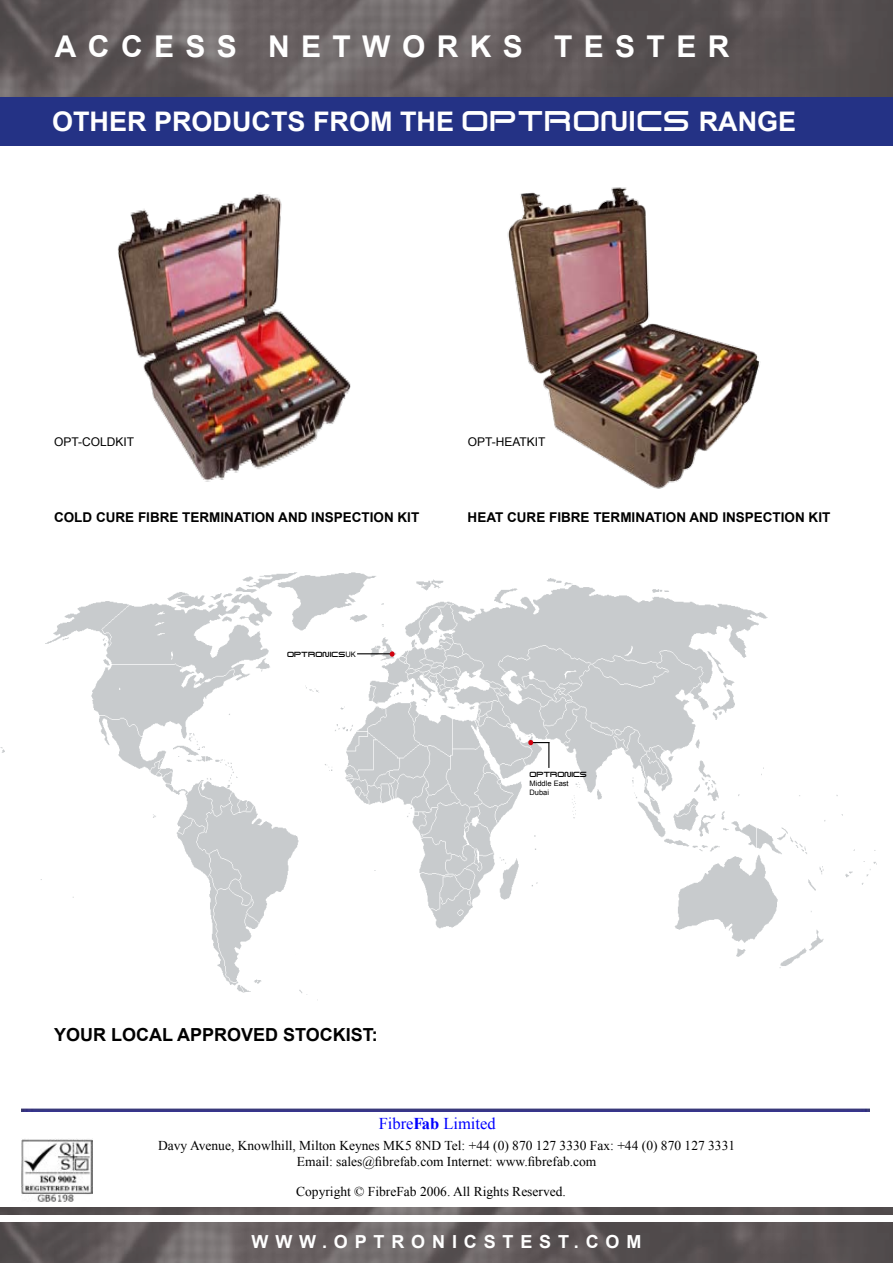
<style>
.page{position:relative;width:893px;height:1263px;background:#fff}
.page>*{position:absolute;margin:0;border:0;box-sizing:border-box;transform-origin:0 0}
.t1{font:700 30px "Arial";letter-spacing:.38em;color:#fff}
.t2{font:700 27px "Arial";color:#fff}
.t3{font:700 18px "Arial";color:#000}
.t4{font:700 18px "Arial";letter-spacing:.38em;color:#fff}
.t5{font:16.5px "Times New Roman";color:#00f}
.t6{font:13.5px/16.2px "Times New Roman";color:#000;text-align:center}
.t7{font:700 13.5px "Arial";color:#000}
.t8{font:12px "Arial";color:#000}
.t9{font:9px "Saved By Zero";letter-spacing:-.025em;color:#000}
.t10{font:7.5px/9px "Arial";color:#000}
.s1{font-family:"Saved By Zero";font-weight:400;font-size:34.5px}
.s2{font-family:"Arial";font-size:7.5px}
.s3{font-weight:700}
</style>
<div class="page">
<img style="left:0;top:1208px;width:893px;height:55px">
<img style="left:0;top:0;width:893px;height:97px">
<div style="left:0;top:97px;width:893px;height:49px;background:#243285"></div>
<div style="left:0;top:1215px;width:893px;height:7px;background:#fff"></div>
<img style="left:0;top:572px;width:877px;height:429px">
<hr style="left:357px;top:653px;width:34px;height:1px;background:#000">
<svg style="left:390px;top:651px;width:5px;height:6px"></svg>
<svg style="left:528px;top:740px;width:21px;height:28px"></svg>
<img style="left:117px;top:193px;width:234px;height:289px">
<img style="left:507px;top:187px;width:253px;height:302px">
<img style="left:22px;top:1108px;width:848px;height:3px">
<img style="left:21px;top:1139px;width:71px;height:63px">
<h1 class="t1" style="left:55px;top:27px;width:676px">ACCESS NETWORKS TESTER</h1>
<h2 class="t2" style="left:52px;top:104px;width:746px">OTHER PRODUCTS FROM THE <span class="s1">OPTRONICS</span> RANGE</h2>
<p class="t8" style="left:54px;top:434px;width:82px">OPT-COLDKIT</p>
<p class="t8" style="left:468px;top:434px;width:79px">OPT-HEATKIT</p>
<p class="t7" style="left:54px;top:509px;width:367px">COLD CURE FIBRE TERMINATION AND INSPECTION KIT</p>
<p class="t7" style="left:468px;top:509px;width:364px">HEAT CURE FIBRE TERMINATION AND INSPECTION KIT</p>
<p class="t9" style="left:287px;top:650px;width:70px">OPTRONICS <span class="s2">UK</span></p>
<p class="t9" style="left:529px;top:770px;width:59px">OPTRONICS</p>
<p class="t10" style="left:529px;top:779px;width:41px">Middle East<br>Dubai</p>
<h3 class="t3" style="left:54px;top:1022px;width:325px">YOUR LOCAL APPROVED STOCKIST:</h3>
<p class="t5" style="left:379px;top:1113px;width:118px">Fibre<span class="s3">Fab</span> Limited</p>
<p class="t6" style="left:158px;top:1137px;width:579px">Davy Avenue, Knowlhill, Milton Keynes MK5 8ND Tel: +44 (0) 870 127 3330 Fax: +44 (0) 870 127 3331<br>Email: sales@fibrefab.com Internet: www.fibrefab.com</p>
<p class="t6" style="left:296px;top:1183px;width:271px">Copyright © FibreFab 2006. All Rights Reserved.</p>
<h3 class="t4" style="left:252px;top:1230px;width:391px">WWW.OPTRONICSTEST.COM</h3>
</div>
